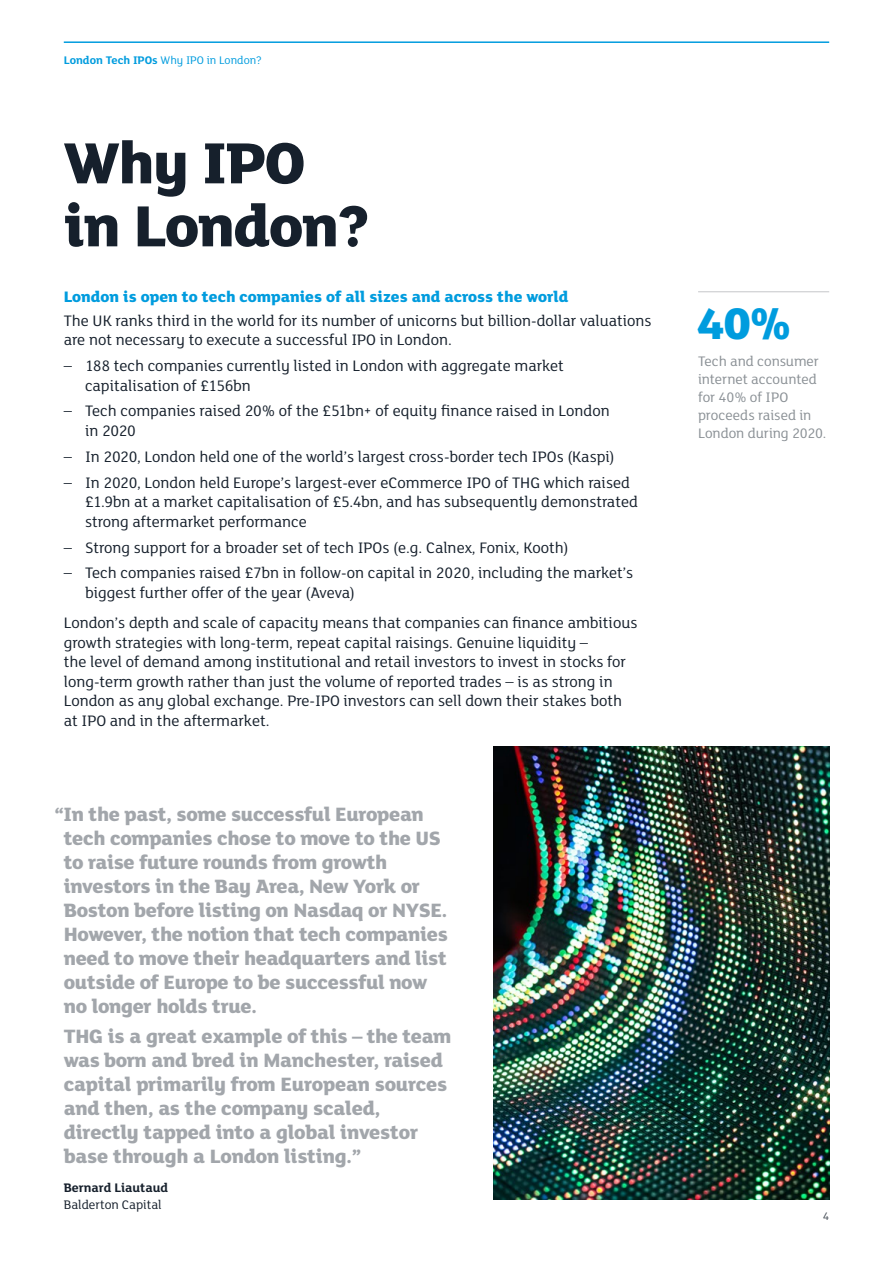
<style>
.page{position:relative;width:893px;height:1263px;background:#fff}
.page>*{position:absolute;margin:0;border:0;box-sizing:border-box;transform-origin:0 0}
.t1{font:800 63px/63px "FS Lola";letter-spacing:-.02em;color:#16202c}
.t2{font:800 48px "FS Lola";color:#009cde}
.t3{font:800 21px/24px "FS Lola";letter-spacing:-.015em;color:#a2a6ab}
.t4{font:16.5px/19.5px "FS Lola";color:#16202c}
.t5{font:800 16.5px "FS Lola";color:#009cde}
.t6{font:15px/18px "FS Lola";letter-spacing:-.005em;color:#8a9095}
.t7{font:13.5px "FS Lola";color:#16202c}
.t8{font:700 13.5px "FS Lola";color:#16202c}
.t9{font:12px "FS Lola";color:#009cde}
.t10{font:12px "FS Lola";color:#454d56}
.s1{font-weight:700}
</style>
<div class="page">
<hr style="left:64px;top:41px;width:765px;height:2px;background:#009cde">
<hr style="left:698px;top:291px;width:131px;height:1px;background:#c5c7ca">
<img style="left:493px;top:746px;width:336px;height:453px">
<p class="t9" style="left:64px;top:53px;width:200px"><span class="s1">London Tech IPOs</span> Why IPO in London?</p>
<h1 class="t1" style="left:64px;top:128px;width:308px">Why IPO in London?</h1>
<p class="t5" style="left:64px;top:285px;width:506px">London is open to tech companies of all sizes and across the world</p>
<p class="t4" style="left:64px;top:310px;width:589px">The UK ranks third in the world for its number of unicorns but billion-dollar valuations are not necessary to execute a successful IPO in London.</p>
<p class="t4" style="left:85px;top:355px;width:480px;text-indent:-21px">– 188 tech companies currently listed in London with aggregate market capitalisation of £156bn</p>
<p class="t4" style="left:85px;top:401px;width:526px;text-indent:-21px">– Tech companies raised 20% of the £51bn+ of equity finance raised in London in 2020</p>
<p class="t4" style="left:64px;top:446px;width:552px">– In 2020, London held one of the world’s largest cross-border tech IPOs (Kaspi)</p>
<p class="t4" style="left:85px;top:472px;width:554px;text-indent:-21px">– In 2020, London held Europe’s largest-ever eCommerce IPO of THG which raised £1.9bn at a market capitalisation of £5.4bn, and has subsequently demonstrated strong aftermarket performance</p>
<p class="t4" style="left:64px;top:537px;width:506px">– Strong support for a broader set of tech IPOs (e.g. Calnex, Fonix, Kooth)</p>
<p class="t4" style="left:85px;top:563px;width:550px;text-indent:-21px">– Tech companies raised £7bn in follow-on capital in 2020, including the market’s biggest further offer of the year (Aveva)</p>
<p class="t4" style="left:64px;top:612px;width:575px">London’s depth and scale of capacity means that companies can finance ambitious growth strategies with long-term, repeat capital raisings. Genuine liquidity –<br>the level of demand among institutional and retail investors to invest in stocks for long-term growth rather than just the volume of reported trades – is as strong in London as any global exchange. Pre-IPO investors can sell down their stakes both at IPO and in the aftermarket.</p>
<p class="t3" style="left:64px;top:800px;width:386px;text-indent:-9px">“In the past, some successful European tech companies chose to move to the US to raise future rounds from growth investors in the Bay Area, New York or Boston before listing on Nasdaq or NYSE.<br>However, the notion that tech companies need to move their headquarters and list outside of Europe to be successful now no longer holds true.</p>
<p class="t3" style="left:64px;top:1023px;width:389px">THG is a great example of this – the team was born and bred in Manchester, raised capital primarily from European sources and then, as the company scaled, directly tapped into a global investor base through a London listing.”</p>
<p class="t8" style="left:64px;top:1178px;width:106px">Bernard Liautaud</p>
<p class="t7" style="left:64px;top:1195px;width:99px">Balderton Capital</p>
<h2 class="t2" style="left:696px;top:290px;width:97px">40%</h2>
<p class="t6" style="left:698px;top:351px;width:130px">Tech and consumer internet accounted for 40% of IPO proceeds raised in<br>London during 2020.</p>
<p class="t10" style="left:823px;top:1209px;width:8px">4</p>
</div>
